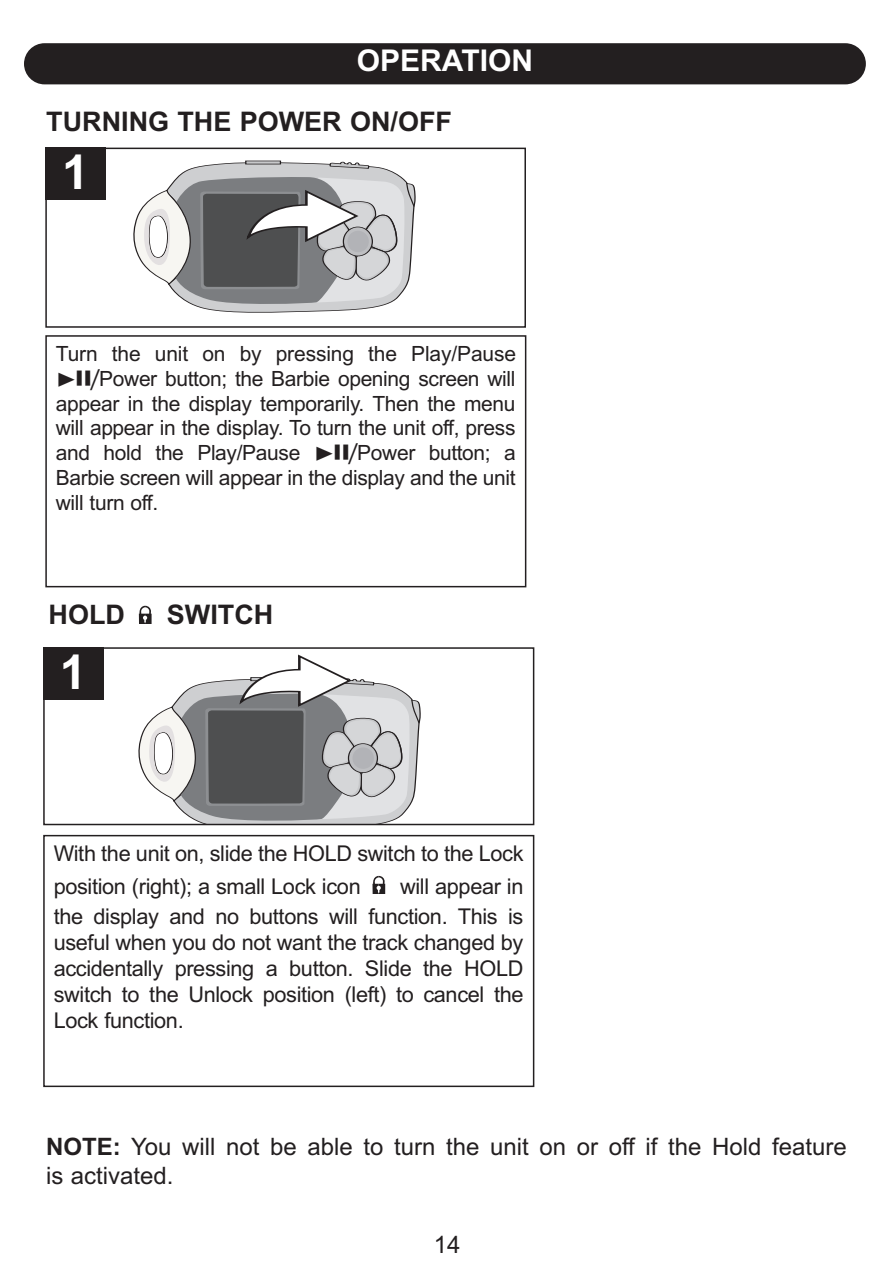
<style>
.page{position:relative;width:893px;height:1276px;background:#fff}
.page>*{position:absolute;margin:0;border:0;box-sizing:border-box;transform-origin:0 0}
.t1{font:700 48px "Arial";color:#fff}
.t2{font:700 33.6px "Helvetica";color:#231f20;scale:.89 1}
.t3{font:700 30px "Arial";color:#fff}
.t4{font:700 27px "Arial";color:#231f20}
.t5{font:24px/28.8px "Arial";color:#231f20}
.t6{font:21.6px/26.1px "Arial";letter-spacing:-.015em;color:#231f20}
.t7{font:21px/24.9px "Arial";letter-spacing:-.015em;color:#231f20;text-align:justify}
.s1{font-family:"Treasure Chest"}
.s2{font-weight:700}
</style>
<div class="page">
<div style="left:24px;top:43px;width:842px;height:41px;background:#231f20;border-radius:21px"></div>
<div style="left:45px;top:335px;width:481px;height:252px;border:2px solid #231f20"></div>
<svg style="left:134px;top:161px;width:281px;height:152px"></svg>
<div style="left:45px;top:148px;width:481px;height:180px;border:2px solid #231f20"></div>
<div style="left:45px;top:148px;width:60px;height:52px;background:#231f20"></div>
<svg style="left:139px;top:606px;width:13px;height:18px"></svg>
<div style="left:370px;top:874px;width:18px;height:20px;background:linear-gradient(to bottom,#fff,#fff)"></div>
<svg style="left:372px;top:876px;width:13px;height:18px"></svg>
<div style="left:43px;top:835px;width:491px;height:252px;border:2px solid #231f20"></div>
<svg style="left:139px;top:654px;width:281px;height:168px"></svg>
<div style="left:43px;top:647px;width:491px;height:178px;border:2px solid #231f20"></div>
<div style="left:43px;top:647px;width:60px;height:53px;background:#231f20"></div>
<h3 class="t3" style="left:357px;top:43px;width:178px">OPERATION</h3>
<p class="t4" style="left:46px;top:106px;width:407px">TURNING THE POWER ON/OFF</p>
<h1 class="t1" style="left:62px;top:145px;width:28px">1</h1>
<p class="t7" style="left:56px;top:341px;width:462px">Turn the unit on by pressing the Play/Pause <span class="s1">®p/</span>Power button; the Barbie opening screen will appear in the display temporarily. Then the menu will appear in the display. To turn the unit off, press and hold the Play/Pause <span class="s1">®p/</span>Power button; a Barbie screen will appear in the display and the unit will turn off.</p>
<h2 class="t2" style="left:225px;top:427px;width:20px">1</h2>
<h2 class="t2" style="left:318px;top:430px;width:20px">1</h2>
<p class="t4" style="left:49px;top:598px;width:78px">HOLD</p>
<p class="t4" style="left:167px;top:598px;width:108px">SWITCH</p>
<h1 class="t1" style="left:60px;top:644px;width:28px">1</h1>
<p class="t6" style="left:54px;top:837px;width:471px;line-height:32.7px">With the unit on, slide the HOLD switch to the Lock position (right); a small Lock icon</p>
<p class="t6" style="left:54px;top:871px;width:471px;line-height:30px;text-align:right">will appear in<br>the display and no buttons will function. This is</p>
<p class="t6" style="left:54px;top:929px;width:471px;text-align:justify">useful when you do not want the track changed by accidentally pressing a button. Slide the HOLD switch to the Unlock position (left) to cancel the Lock function.</p>
<h2 class="t2" style="left:230px;top:944px;width:20px">1</h2>
<h2 class="t2" style="left:323px;top:946px;width:20px">1</h2>
<p class="t5" style="left:46px;top:1132px;width:802px"><span class="s2">NOTE:</span> You will not be able to turn the unit on or off if the Hold feature is activated.</p>
<p class="t5" style="left:434px;top:1230px;width:28px">14</p>
</div>
